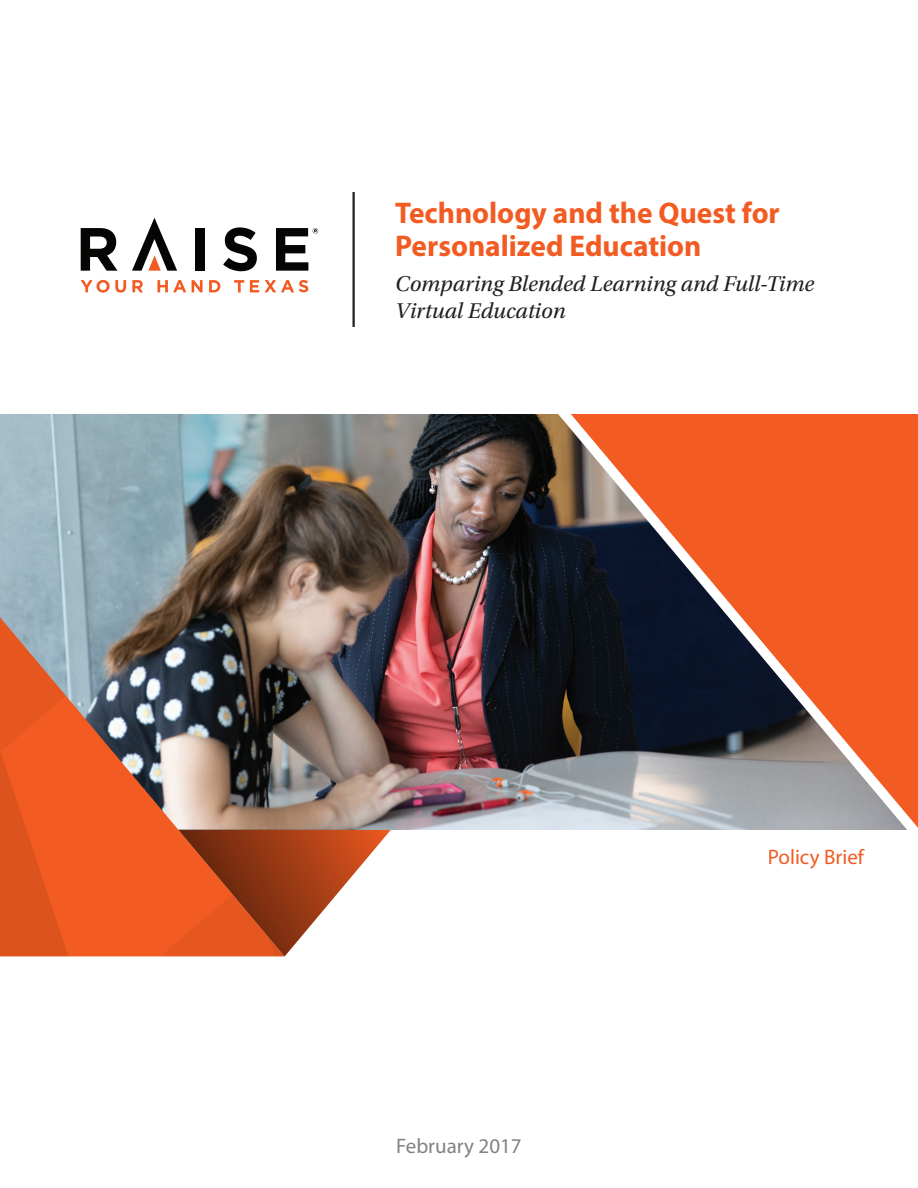
<style>
.page{position:relative;width:918px;height:1188px;background:#fff}
.page>*{position:absolute;margin:0;border:0;box-sizing:border-box;transform-origin:0 0}
.t1{font:700 30px/33px "Myriad Pro";color:#f25b21}
.t2{font:italic 22.5px/27px "Utopia Std";color:#231f20}
.t3{font:21px "Myriad Pro";color:#808285}
.t4{font:21px "Myriad Pro";color:#f25b21}
</style>
<div class="page">
<img style="left:0;top:414px;width:539px;height:416px">
<svg style="left:81px;top:228px;width:37px;height:43px"></svg>
<div style="left:195px;top:228px;width:9px;height:43px;background:#050504"></div>
<svg style="left:223px;top:227px;width:34px;height:44px"></svg>
<svg style="left:132px;top:218px;width:45px;height:53px"></svg>
<svg style="left:276px;top:228px;width:42px;height:43px"></svg>
<svg style="left:81px;top:280px;width:45px;height:13px"></svg>
<svg style="left:132px;top:280px;width:11px;height:12px"></svg>
<svg style="left:157px;top:280px;width:29px;height:12px"></svg>
<svg style="left:192px;top:280px;width:11px;height:12px"></svg>
<svg style="left:209px;top:280px;width:11px;height:12px"></svg>
<svg style="left:234px;top:280px;width:10px;height:12px"></svg>
<svg style="left:250px;top:280px;width:9px;height:12px"></svg>
<svg style="left:265px;top:280px;width:43px;height:12px"></svg>
<hr style="left:352px;top:192px;width:3px;height:135px;background:#231f20">
<svg style="left:539px;top:414px;width:379px;height:416px;background:#9d5a43"></svg>
<img style="left:0;top:617px;width:391px;height:339px">
<h1 class="t1" style="left:395px;top:196px;width:386px">Technology and the Quest for<br>Personalized Education</h1>
<p class="t2" style="left:395px;top:270px;width:420px">Comparing Blended Learning and Full-Time<br>Virtual Education</p>
<p class="t3" style="left:396px;top:1133px;width:127px">February 2017</p>
<p class="t4" style="left:768px;top:844px;width:98px">Policy Brief</p>
</div>
